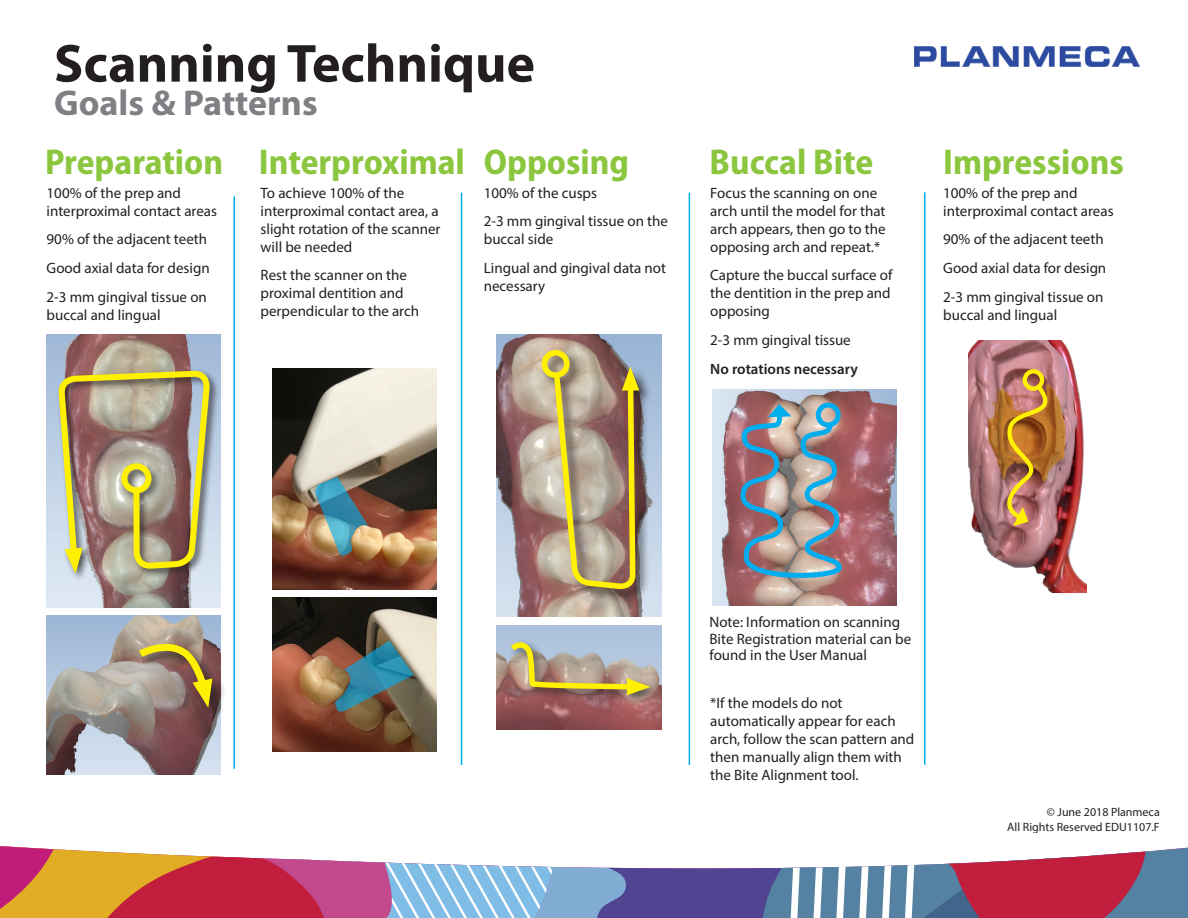
<style>
.page{position:relative;width:1188px;height:918px;background:#fff}
.page>*{position:absolute;margin:0;border:0;box-sizing:border-box;transform-origin:0 0}
.t1{font:700 54px "Myriad Pro";color:#231f20}
.Head1{font:700 semi-condensed 36px "Myriad Pro";color:#8bc63e}
.t2{font:700 36px "Myriad Pro";color:#7e8083}
.Table_Text__1{font:15px/18px "Myriad Pro";color:#231f20}
.Table_Text__1-2{font:600 15px "Myriad Pro";color:#231f20}
.t3{font:12px "Myriad Pro";color:#231f20}
</style>
<div class="page">
<img style="left:968px;top:341px;width:118px;height:252px">
<div style="left:1023px;top:369px;width:21px;height:22px;border:4px solid #fff101;border-radius:50%"></div>
<img style="left:998px;top:381px;width:64px;height:145px">
<svg style="left:0;top:846px;width:1188px;height:72px"></svg>
<img style="left:914px;top:47px;width:226px;height:19px">
<hr style="left:689px;top:193px;width:1px;height:572px;background:#00aeef">
<hr style="left:924px;top:192px;width:2px;height:573px;background:#00aeef">
<hr style="left:461px;top:193px;width:1px;height:572px;background:#00aeef">
<hr style="left:233px;top:196px;width:2px;height:573px;background:#00aeef">
<img style="left:273px;top:368px;width:164px;height:221px">
<img style="left:315px;top:477px;width:53px;height:79px">
<img style="left:273px;top:597px;width:164px;height:154px">
<svg style="left:334px;top:641px;width:80px;height:71px"></svg>
<div style="left:56px;top:368px;width:164px;height:215px;background:#231f20;opacity:.75"></div>
<svg style="left:61px;top:334px;width:152px;height:584px"></svg>
<svg style="left:116px;top:458px;width:41px;height:39px"></svg>
<svg style="left:64px;top:548px;width:19px;height:26px"></svg>
<img style="left:47px;top:616px;width:173px;height:158px">
<div style="left:138px;top:642px;width:88px;height:79px;background:#231f20;opacity:.75"></div>
<svg style="left:134px;top:640px;width:79px;height:68px"></svg>
<img style="left:496px;top:335px;width:165px;height:281px">
<div style="left:540px;top:349px;width:113px;height:254px;background:#231f20;opacity:.75"></div>
<div style="left:541px;top:350px;width:29px;height:28px;border:6px solid #fff101;border-radius:50%"></div>
<img style="left:496px;top:626px;width:166px;height:103px">
<div style="left:508px;top:639px;width:153px;height:68px;background:#231f20;opacity:.75"></div>
<img style="left:507px;top:367px;width:144px;height:328px">
<img style="left:712px;top:389px;width:184px;height:216px">
<img style="left:738px;top:404px;width:106px;height:183px">
<div style="left:816px;top:403px;width:25px;height:24px;border:5px solid #00aeef;border-radius:50%"></div>
<p class="t1" style="left:54px;top:28px;width:483px">Scanning Technique</p>
<p class="t2" style="left:54px;top:79px;width:265px">Goals &amp; Patterns</p>
<p class="Head1" style="left:45px;top:139px;width:180px">Preparation</p>
<p class="Table_Text__1" style="left:47px;top:183px;width:172px">100% of the prep and interproximal contact areas</p>
<p class="Table_Text__1" style="left:47px;top:230px;width:162px">90% of the adjacent teeth</p>
<p class="Table_Text__1" style="left:47px;top:259px;width:165px">Good axial data for design</p>
<p class="Table_Text__1" style="left:47px;top:288px;width:162px">2-3 mm gingival tissue on buccal and lingual</p>
<p class="Head1" style="left:259px;top:139px;width:208px">Interproximal</p>
<p class="Table_Text__1" style="left:261px;top:183px;width:181px">To achieve 100% of the interproximal contact area, a slight rotation of the scanner will be needed</p>
<p class="Table_Text__1" style="left:261px;top:266px;width:160px">Rest the scanner on the proximal dentition and perpendicular to the arch</p>
<p class="Head1" style="left:484px;top:139px;width:147px">Opposing</p>
<p class="Head1" style="left:710px;top:139px;width:165px">Buccal Bite</p>
<p class="Table_Text__1" style="left:484px;top:183px;width:115px">100% of the cusps</p>
<p class="Table_Text__1" style="left:484px;top:212px;width:186px">2-3 mm gingival tissue on the buccal side</p>
<p class="Table_Text__1" style="left:484px;top:259px;width:184px">Lingual and gingival data not necessary</p>
<p class="Table_Text__1" style="left:710px;top:183px;width:177px">Focus the scanning on one arch until the model for that arch appears, then go to the opposing arch and repeat.*</p>
<p class="Table_Text__1" style="left:710px;top:266px;width:184px;text-align:justify">Capture the buccal surface of the dentition in the prep and opposing</p>
<p class="Table_Text__1" style="left:710px;top:331px;width:142px">2-3 mm gingival tissue</p>
<p class="Table_Text__1-2" style="left:710px;top:359px;width:149px">No rotations necessary</p>
<p class="Head1" style="left:943px;top:139px;width:182px">Impressions</p>
<p class="Table_Text__1" style="left:943px;top:183px;width:172px">100% of the prep and interproximal contact areas</p>
<p class="Table_Text__1" style="left:943px;top:230px;width:162px">90% of the adjacent teeth</p>
<p class="Table_Text__1" style="left:943px;top:259px;width:165px">Good axial data for design</p>
<p class="Table_Text__1" style="left:943px;top:288px;width:162px">2-3 mm gingival tissue on buccal and lingual</p>
<p class="Table_Text__1" style="left:710px;top:614px;width:203px;line-height:16.5px">Note: Information on scanning<br>Bite Registration material can be found in the User Manual</p>
<p class="Table_Text__1" style="left:710px;top:694px;width:206px">*If the models do not automatically appear for each arch, follow the scan pattern and then manually align them with the Bite Alignment tool.</p>
<p class="t3" style="left:1047px;top:804px;width:114px">© June 2018 Planmeca</p>
<p class="t3" style="left:1007px;top:819px;width:154px">All Rights Reserved EDU1107.F</p>
</div>
